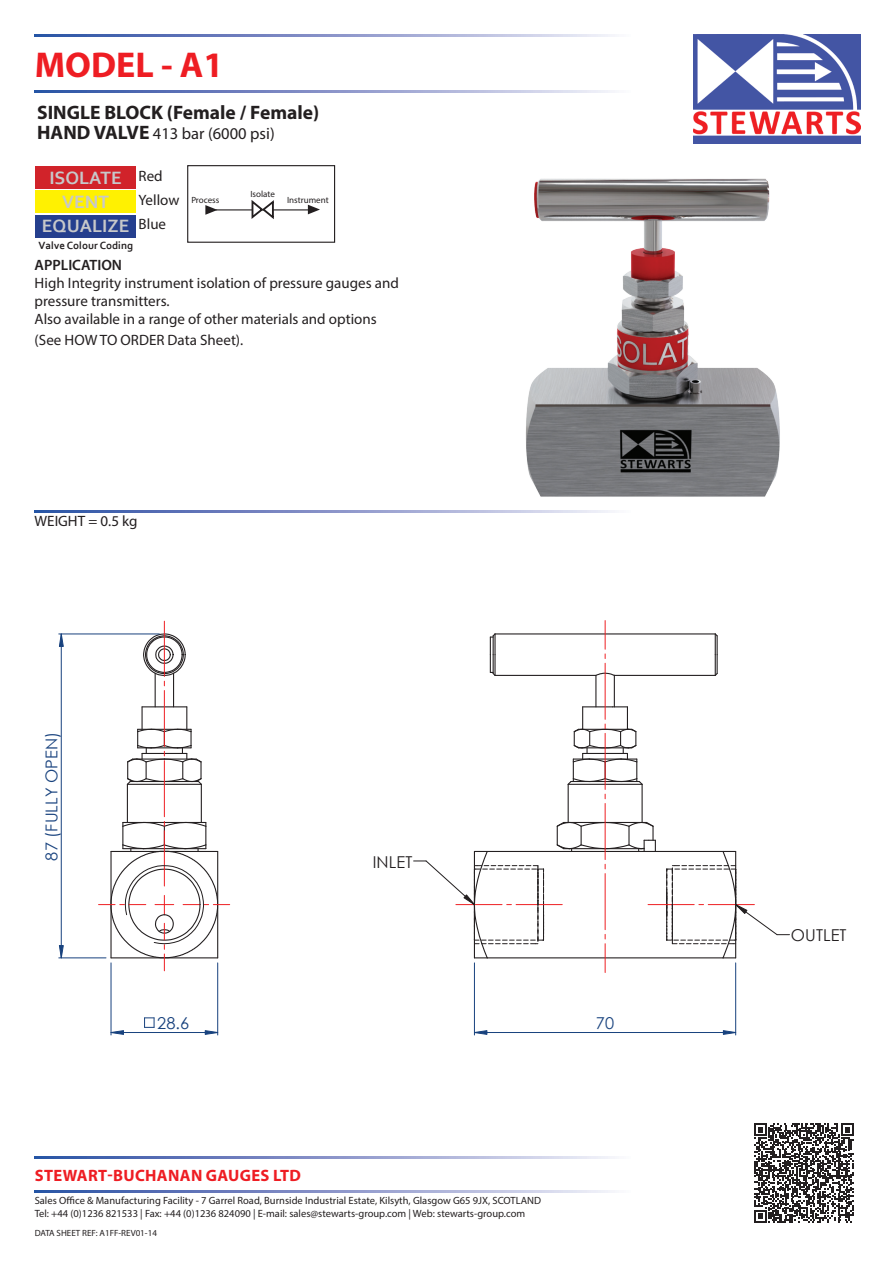
<style>
.page{position:relative;width:895px;height:1264px;background:#fff}
.page>*{position:absolute;margin:0;border:0;box-sizing:border-box;transform-origin:0 0}
.t1{font:700 36px "Myriad Pro";color:#ee1d23}
.t2{font:700 19.5px "Myriad Pro";color:#231f20}
.t3{font:700 18.75px/24.3px "Corbel";color:#c7c8ca;text-align:center}
.t4{font:700 16.5px "Myriad Pro";letter-spacing:.02em;color:#ee1d23}
.t5{font:16.5px "Myriad Pro";color:#231f20}
.t6{font:16.35px "Century Gothic";letter-spacing:.005em;color:#18427e}
.t7{font:16.35px "Century Gothic";letter-spacing:.005em;color:#231f20}
.t8{font:15px/23.9px "Myriad Pro";color:#231f20}
.t9{font:600 15px "Myriad Pro";color:#231f20}
.t10{font:700 10.95px "Corbel";color:#231f20}
.t11{font:10.5px/13.5px "Myriad Pro";color:#231f20}
.t12{font:9px "Myriad Pro";color:#231f20}
.s1{font-weight:700;font-size:19.5px}
</style>
<div class="page">
<svg style="left:35px;top:35px;width:577px;height:2px"></svg>
<svg style="left:35px;top:90px;width:577px;height:2px"></svg>
<div style="left:35px;top:166px;width:101px;height:23px;background:#d1232a"></div>
<div style="left:35px;top:190px;width:101px;height:23px;background:#fff101"></div>
<div style="left:35px;top:215px;width:101px;height:22px;background:#253f8e"></div>
<svg style="left:35px;top:1156px;width:577px;height:2px"></svg>
<svg style="left:35px;top:1190px;width:577px;height:2px"></svg>
<img style="left:693px;top:35px;width:166px;height:109px">
<svg style="left:35px;top:511px;width:577px;height:2px"></svg>
<hr style="left:173px;top:673px;width:1px;height:34px;background:#231f20">
<hr style="left:154px;top:673px;width:2px;height:34px;background:#231f20">
<hr style="left:201px;top:784px;width:1px;height:38px;background:#231f20">
<hr style="left:127px;top:784px;width:1px;height:38px;background:#231f20">
<hr style="left:142px;top:706px;width:45px;height:1px;background:#231f20">
<hr style="left:494px;top:633px;width:220px;height:1px;background:#231f20">
<hr style="left:614px;top:675px;width:100px;height:1px;background:#231f20">
<hr style="left:494px;top:675px;width:101px;height:1px;background:#231f20">
<hr style="left:613px;top:675px;width:1px;height:32px;background:#231f20">
<hr style="left:595px;top:675px;width:1px;height:32px;background:#231f20">
<hr style="left:641px;top:784px;width:1px;height:38px;background:#231f20">
<hr style="left:567px;top:784px;width:1px;height:38px;background:#231f20">
<svg style="left:713px;top:633px;width:5px;height:43px"></svg>
<svg style="left:594px;top:672px;width:21px;height:5px"></svg>
<hr style="left:487px;top:957px;width:235px;height:1px;background:#231f20">
<hr style="left:487px;top:851px;width:235px;height:1px;background:#231f20">
<svg style="left:555px;top:821px;width:100px;height:30px"></svg>
<svg style="left:489px;top:633px;width:7px;height:43px"></svg>
<hr style="left:164px;top:761px;width:1px;height:56px;background:#ee1f23">
<svg style="left:126px;top:707px;width:76px;height:79px"></svg>
<hr style="left:164px;top:690px;width:1px;height:57px;background:#ee1f23">
<svg style="left:142px;top:633px;width:44px;height:53px"></svg>
<hr style="left:164px;top:621px;width:1px;height:55px;background:#ee1f23">
<svg style="left:98px;top:821px;width:131px;height:150px"></svg>
<hr style="left:111px;top:1032px;width:106px;height:1px;background:#18427e">
<hr style="left:111px;top:963px;width:1px;height:72px;background:#18427e">
<hr style="left:217px;top:963px;width:1px;height:72px;background:#18427e">
<svg style="left:144px;top:1018px;width:11px;height:10px"></svg>
<hr style="left:59px;top:958px;width:47px;height:1px;background:#18427e">
<hr style="left:59px;top:634px;width:100px;height:1px;background:#18427e">
<hr style="left:61px;top:634px;width:1px;height:324px;background:#18427e">
<svg style="left:110px;top:1030px;width:14px;height:5px"></svg>
<svg style="left:205px;top:1030px;width:13px;height:5px"></svg>
<svg style="left:59px;top:945px;width:5px;height:13px"></svg>
<svg style="left:59px;top:633px;width:5px;height:14px"></svg>
<hr style="left:516px;top:904px;width:46px;height:1px;background:#ee1f23">
<svg style="left:604px;top:934px;width:1px;height:38px"></svg>
<hr style="left:604px;top:874px;width:1px;height:56px;background:#ee1f23">
<hr style="left:604px;top:803px;width:1px;height:57px;background:#ee1f23">
<hr style="left:604px;top:733px;width:1px;height:56px;background:#ee1f23">
<svg style="left:567px;top:706px;width:76px;height:80px"></svg>
<hr style="left:604px;top:663px;width:1px;height:56px;background:#ee1f23">
<svg style="left:604px;top:621px;width:1px;height:38px"></svg>
<hr style="left:647px;top:904px;width:46px;height:1px;background:#ee1f23">
<hr style="left:474px;top:963px;width:1px;height:72px;background:#18427e">
<hr style="left:735px;top:963px;width:1px;height:72px;background:#18427e">
<hr style="left:474px;top:1032px;width:261px;height:1px;background:#18427e">
<svg style="left:473px;top:1030px;width:14px;height:5px"></svg>
<svg style="left:722px;top:1030px;width:13px;height:5px"></svg>
<svg style="left:413px;top:850px;width:131px;height:109px"></svg>
<svg style="left:666px;top:850px;width:123px;height:109px"></svg>
<img style="left:516px;top:178px;width:264px;height:334px">
<svg style="left:754px;top:1123px;width:98px;height:99px"></svg>
<hr style="left:215px;top:209px;width:96px;height:1px;background:#231f20">
<div style="left:187px;top:165px;width:148px;height:78px;border:1px solid #231f20"></div>
<svg style="left:205px;top:205px;width:12px;height:10px"></svg>
<svg style="left:250px;top:200px;width:24px;height:19px"></svg>
<svg style="left:308px;top:205px;width:12px;height:9px"></svg>
<h1 class="t1" style="left:35px;top:41px;width:190px">MODEL - A1</h1>
<h2 class="t2" style="left:37px;top:100px;width:283px">SINGLE BLOCK (Female / Female)</h2>
<h3 class="t5" style="left:37px;top:123px;width:239px"><span class="s1">HAND VALVE</span> 413 bar (6000 psi)</h3>
<h3 class="t8" style="left:139px;top:164px;width:42px">Red<br>Yellow<br>Blue</h3>
<h3 class="t3" style="left:42px;top:165px;width:89px">ISOLATE<br>VENT<br>EQUALIZE</h3>
<p class="t10" style="left:39px;top:239px;width:96px">Valve Colour Coding</p>
<p class="t12" style="left:250px;top:189px;width:26px">Isolate</p>
<p class="t12" style="left:191px;top:195px;width:30px">Process</p>
<p class="t12" style="left:287px;top:195px;width:43px">Instrument</p>
<h3 class="t9" style="left:35px;top:255px;width:89px">APPLICATION</h3>
<h3 class="t8" style="left:35px;top:274px;width:365px;line-height:18px">High Integrity instrument isolation of pressure gauges and pressure transmitters.<br>Also available in a range of other materials and options</h3>
<h3 class="t8" style="left:35px;top:328px;width:210px">(See HOW TO ORDER Data Sheet).</h3>
<h3 class="t8" style="left:35px;top:509px;width:104px">WEIGHT = 0.5 kg</h3>
<h3 class="t6" style="left:40px;top:860px;width:130px;rotate:-90deg">87 (FULLY OPEN)</h3>
<h3 class="t7" style="left:372px;top:850px;width:41px">INLET</h3>
<h3 class="t6" style="left:157px;top:1012px;width:33px">28.6</h3>
<h3 class="t4" style="left:35px;top:1164px;width:267px">STEWART-BUCHANAN GAUGES LTD</h3>
<p class="t11" style="left:35px;top:1193px;width:507px">Sales Office &amp; Manufacturing Facility - 7 Garrel Road, Burnside Industrial Estate, Kilsyth, Glasgow G65 9JX, SCOTLAND<br>Tel: +44 (0)1236 821533 | Fax: +44 (0)1236 824090 | E-mail: sales@stewarts-group.com | Web: stewarts-group.com</p>
<p class="t12" style="left:35px;top:1228px;width:124px">DATA SHEET REF: A1FF-REV01-14</p>
<h3 class="t6" style="left:595px;top:1012px;width:20px">70</h3>
<h3 class="t7" style="left:790px;top:924px;width:57px">OUTLET</h3>
</div>
